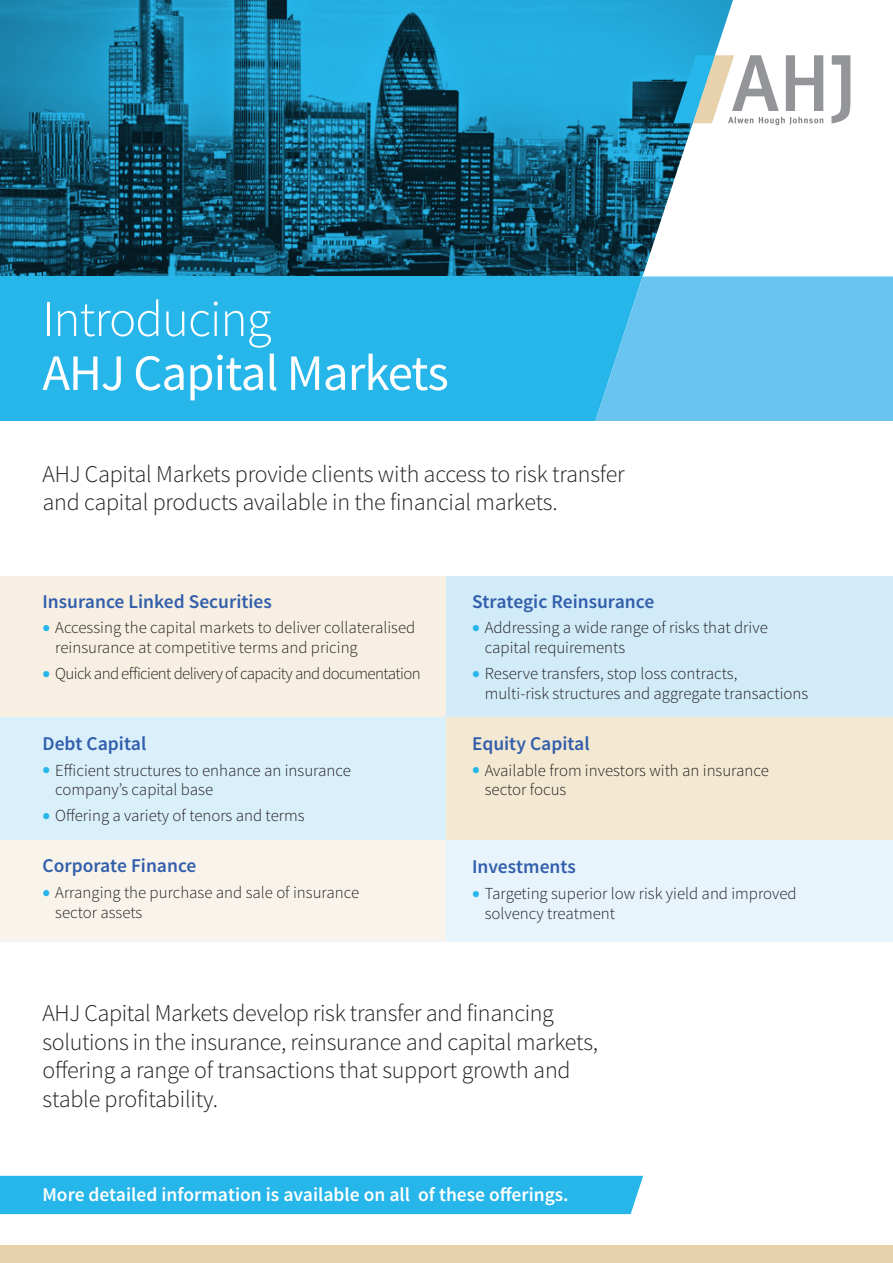
<style>
.page{position:relative;width:893px;height:1263px;background:#fff}
.page>*{position:absolute;margin:0;border:0;box-sizing:border-box;transform-origin:0 0}
.t1{font:51px "Source Sans Pro";letter-spacing:-.02em;color:#fff}
.t2{font:300 51px "Source Sans Pro";letter-spacing:-.02em;color:#fff}
.t3{font:300 24px/28.5px "Source Sans Pro";letter-spacing:-.01em;color:#231f20}
.t4{font:600 19.5px "Source Sans Pro";color:#325eab}
.t5{font:600 19.5px "Source Sans Pro";color:#fff}
.t6{font:300 16.8px/19.8px "Source Sans Pro";color:#231f20}
.t7{font:300 16.8px "Source Sans Pro";letter-spacing:-.035em;color:#231f20}
.s1{font-weight:700;font-size:22.5px;color:#26b6ea}
</style>
<div class="page">
<img style="left:0;top:0;width:595px;height:276px">
<div style="left:0;top:1246px;width:893px;height:17px;background:#e7d2ab"></div>
<div style="left:0;top:276px;width:893px;height:145px;background:#26b6ea"></div>
<div style="left:0;top:576px;width:446px;height:141px;background:#f7f0e2"></div>
<div style="left:0;top:717px;width:446px;height:123px;background:#d9effa"></div>
<div style="left:446px;top:576px;width:447px;height:141px;background:#d1ebf9"></div>
<div style="left:446px;top:717px;width:447px;height:123px;background:#f3e8d1"></div>
<div style="left:0;top:840px;width:446px;height:101px;background:#f9f4eb"></div>
<div style="left:446px;top:840px;width:447px;height:101px;background:#e7f4fc"></div>
<svg style="left:595px;top:0;width:256px;height:276px"></svg>
<svg style="left:595px;top:276px;width:298px;height:145px;background:#63c3ee"></svg>
<svg style="left:831px;top:55px;width:19px;height:68px"></svg>
<svg style="left:673px;top:55px;width:150px;height:70px"></svg>
<div style="left:0;top:1176px;width:643px;height:38px;background:#26b6ea"></div>
<h1 class="t2" style="left:43px;top:288px;width:230px">Introducing</h1>
<h1 class="t1" style="left:43px;top:341px;width:408px">AHJ Capital Markets</h1>
<h2 class="t3" style="left:43px;top:459px;width:584px">AHJ Capital Markets provide clients with access to risk transfer and capital products available in the financial markets.</h2>
<p class="t4" style="left:43px;top:589px;width:231px">Insurance Linked Securities</p>
<p class="t6" style="left:55px;top:618px;width:361px;text-indent:-13px"><span class="s1">•</span> Accessing the capital markets to deliver collateralised reinsurance at competitive terms and pricing</p>
<p class="t7" style="left:43px;top:663px;width:380px"><span class="s1">•</span> Quick and efficient delivery of capacity and documentation</p>
<p class="t4" style="left:43px;top:731px;width:105px">Debt Capital</p>
<p class="t6" style="left:55px;top:760px;width:297px;text-indent:-13px"><span class="s1">•</span> Efficient structures to enhance an insurance company’s capital base</p>
<p class="t6" style="left:43px;top:806px;width:264px"><span class="s1">•</span> Offering a variety of tenors and terms</p>
<p class="t4" style="left:43px;top:853px;width:155px">Corporate Finance</p>
<p class="t6" style="left:55px;top:882px;width:305px;text-indent:-13px"><span class="s1">•</span> Arranging the purchase and sale of insurance sector assets</p>
<p class="t4" style="left:472px;top:589px;width:184px">Strategic Reinsurance</p>
<p class="t6" style="left:485px;top:618px;width:285px;text-indent:-13px"><span class="s1">•</span> Addressing a wide range of risks that drive capital requirements</p>
<p class="t6" style="left:485px;top:664px;width:325px;text-indent:-13px"><span class="s1">•</span> Reserve transfers, stop loss contracts,<br>multi-risk structures and aggregate transactions</p>
<p class="t4" style="left:472px;top:731px;width:119px">Equity Capital</p>
<p class="t6" style="left:485px;top:760px;width:286px;text-indent:-13px"><span class="s1">•</span> Available from investors with an insurance sector focus</p>
<p class="t4" style="left:472px;top:854px;width:105px">Investments</p>
<p class="t6" style="left:485px;top:884px;width:313px;text-indent:-13px"><span class="s1">•</span> Targeting superior low risk yield and improved solvency treatment</p>
<h2 class="t3" style="left:43px;top:999px;width:557px">AHJ Capital Markets develop risk transfer and financing solutions in the insurance, reinsurance and capital markets, offering a range of transactions that support growth and stable profitability.</h2>
<p class="t5" style="left:43px;top:1182px;width:528px">More detailed information is available on all of these offerings.</p>
</div>
